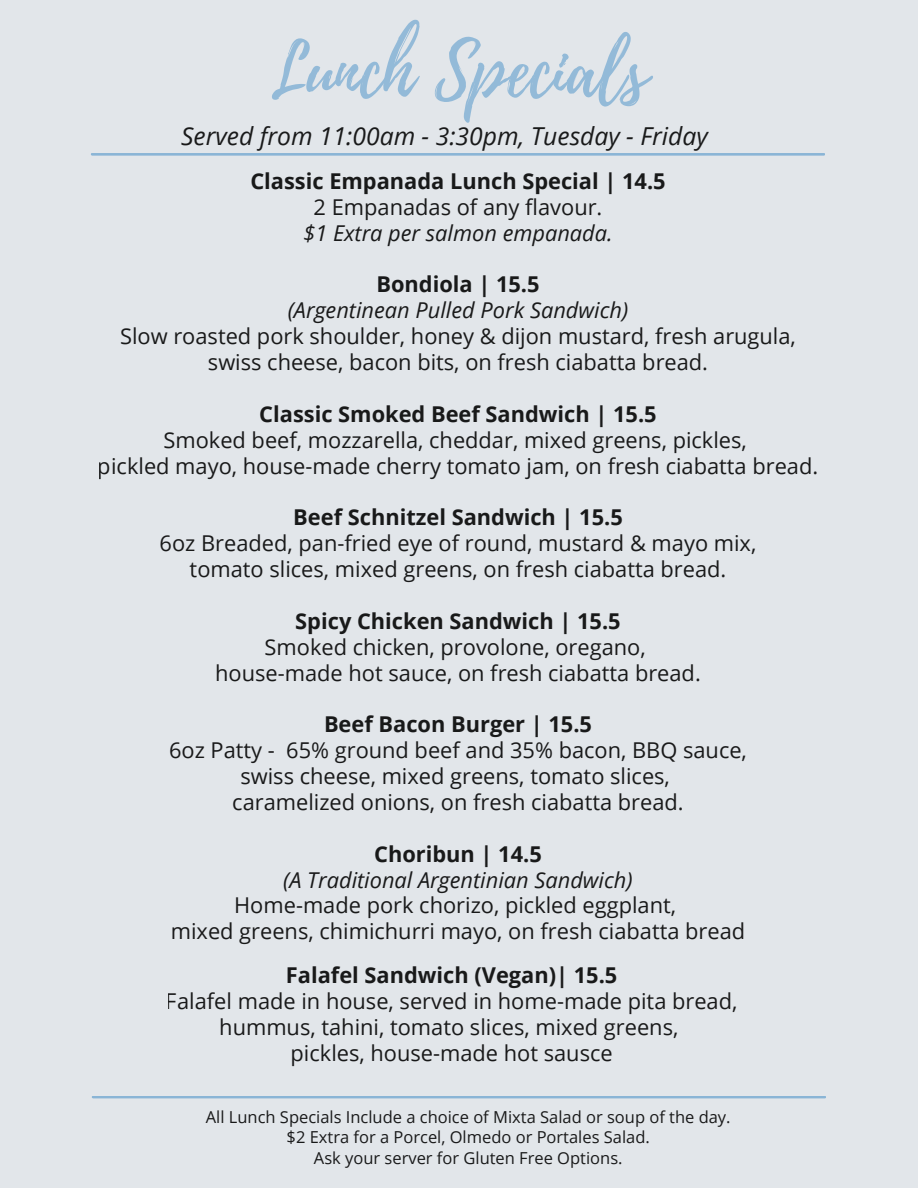
<style>
.page{position:relative;width:918px;height:1188px;background:#e2e6ea}
.page>*{position:absolute;margin:0;border:0;box-sizing:border-box;transform-origin:0 0}
.t1{font:72.45px "Playlist Script";color:#8ab5d6}
.t2{font:italic 24.75px "Open Sans";color:#000}
.t3{font:21.75px/25.8px "Open Sans";color:#000;text-align:center}
.t4{font:700 21.75px "Open Sans";color:#000}
.t5{font:italic 21.75px "Open Sans";color:#000}
.t6{font:16.5px/20.2px "Open Sans";color:#000;text-align:center}
</style>
<div class="page">
<hr style="left:92px;top:153px;width:732px;height:2px;background:#8ab5d6">
<hr style="left:93px;top:1096px;width:732px;height:2px;background:#8ab5d6">
<h1 class="t1" style="left:270px;top:20px;width:379px">Lunch Specials</h1>
<p class="t2" style="left:181px;top:118px;width:528px">Served from 11:00am - 3:30pm, Tuesday - Friday</p>
<p class="t4" style="left:250px;top:166px;width:417px">Classic Empanada Lunch Special | 14.5</p>
<p class="t3" style="left:314px;top:194px;width:290px">2 Empanadas of any flavour.</p>
<p class="t5" style="left:303px;top:217px;width:311px">$1 Extra per salmon empanada.</p>
<p class="t4" style="left:376px;top:269px;width:165px">Bondiola | 15.5</p>
<p class="t5" style="left:288px;top:295px;width:342px">(Argentinean Pulled Pork Sandwich)</p>
<p class="t3" style="left:120px;top:323px;width:677px">Slow roasted pork shoulder, honey &amp; dijon mustard, fresh arugula, swiss cheese, bacon bits, on fresh ciabatta bread.</p>
<p class="t4" style="left:259px;top:399px;width:399px">Classic Smoked Beef Sandwich | 15.5</p>
<p class="t3" style="left:98px;top:426px;width:722px">Smoked beef, mozzarella, cheddar, mixed greens, pickles,<br>pickled mayo, house-made cherry tomato jam, on fresh ciabatta bread.</p>
<p class="t4" style="left:293px;top:502px;width:331px">Beef Schnitzel Sandwich | 15.5</p>
<p class="t3" style="left:160px;top:530px;width:598px">6oz Breaded, pan-fried eye of round, mustard &amp; mayo mix, tomato slices, mixed greens, on fresh ciabatta bread.</p>
<p class="t4" style="left:295px;top:606px;width:327px">Spicy Chicken Sandwich | 15.5</p>
<p class="t3" style="left:215px;top:633px;width:487px">Smoked chicken, provolone, oregano, house-made hot sauce, on fresh ciabatta bread.</p>
<p class="t4" style="left:324px;top:709px;width:270px">Beef Bacon Burger | 15.5</p>
<p class="t3" style="left:169px;top:737px;width:579px">6oz Patty - 65% ground beef and 35% bacon, BBQ sauce, swiss cheese, mixed greens, tomato slices,<br>caramelized onions, on fresh ciabatta bread.</p>
<p class="t4" style="left:374px;top:838px;width:169px">Choribun | 14.5</p>
<p class="t5" style="left:283px;top:864px;width:351px">(A Traditional Argentinian Sandwich)</p>
<p class="t3" style="left:171px;top:892px;width:576px">Home-made pork chorizo, pickled eggplant,<br>mixed greens, chimichurri mayo, on fresh ciabatta bread</p>
<p class="t4" style="left:286px;top:960px;width:333px">Falafel Sandwich (Vegan)| 15.5</p>
<p class="t3" style="left:166px;top:988px;width:573px">Falafel made in house, served in home-made pita bread, hummus, tahini, tomato slices, mixed greens,<br>pickles, house-made hot sausce</p>
<p class="t6" style="left:206px;top:1107px;width:526px">All Lunch Specials Include a choice of Mixta Salad or soup of the day. $2 Extra for a Porcel, Olmedo or Portales Salad.<br>Ask your server for Gluten Free Options.</p>
</div>
